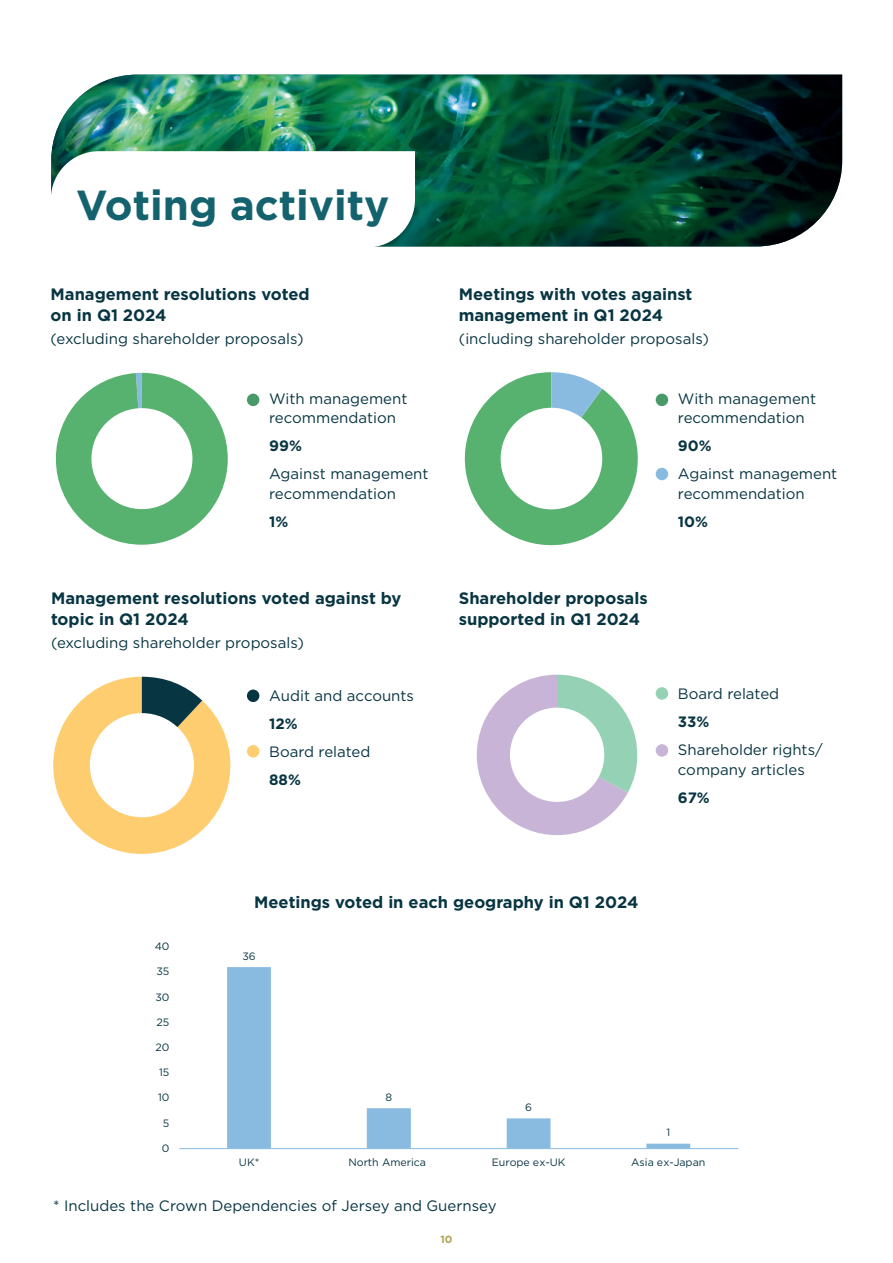
<style>
.page{position:relative;width:893px;height:1263px;background:#fff}
.page>*{position:absolute;margin:0;border:0;box-sizing:border-box;transform-origin:0 0}
.t1{font:700 42px "Gotham";color:#15626f}
.t2{font:700 16.5px/21px "Gotham";color:#083542}
.t3{font:15px/19.5px "Gotham";color:#083542}
.t4{font:700 15px "Gotham";color:#083542}
.t5{font:10.65px "Gotham";letter-spacing:-.005em;color:#093542}
.t6{font:700 10.5px "Gotham";color:#b0a351}
</style>
<div class="page">
<svg style="left:227px;top:967px;width:463px;height:181px"></svg>
<hr style="left:179px;top:1148px;width:559px;height:1px;background:#89bbe1">
<div style="left:247px;top:394px;width:12px;height:12px;background:#489b68;border-radius:50%"></div>
<div style="left:656px;top:468px;width:12px;height:12px;background:#89bbe1;border-radius:50%"></div>
<div style="left:656px;top:394px;width:12px;height:12px;background:#489b68;border-radius:50%"></div>
<div style="left:656px;top:687px;width:12px;height:13px;background:#94d1b5;border-radius:50%"></div>
<div style="left:656px;top:744px;width:12px;height:13px;background:#c7b4d6;border-radius:50%"></div>
<div style="left:247px;top:689px;width:12px;height:13px;background:#083542;border-radius:50%"></div>
<div style="left:247px;top:745px;width:12px;height:12px;background:#fecd70;border-radius:50%"></div>
<div style="left:56px;top:373px;width:172px;height:172px;background:#57b16f;border-radius:85px"></div>
<div style="left:91px;top:408px;width:101px;height:101px;background:#fff;border-radius:50%"></div>
<svg style="left:53px;top:677px;width:178px;height:177px"></svg>
<div style="left:90px;top:713px;width:104px;height:104px;background:#fff;border-radius:50%"></div>
<svg style="left:464px;top:372px;width:174px;height:174px"></svg>
<div style="left:501px;top:408px;width:101px;height:101px;background:#fff;border-radius:50%"></div>
<svg style="left:476px;top:675px;width:161px;height:160px"></svg>
<div style="left:510px;top:708px;width:94px;height:94px;background:#fff;border-radius:50%"></div>
<img style="left:51px;top:75px;width:791px;height:171px">
<svg style="left:51px;top:151px;width:364px;height:96px"></svg>
<h1 class="t1" style="left:76px;top:177px;width:315px">Voting activity</h1>
<p class="t2" style="left:51px;top:284px;width:261px">Management resolutions voted on in Q1 2024</p>
<p class="t3" style="left:51px;top:328px;width:255px">(excluding shareholder proposals)</p>
<p class="t3" style="left:269px;top:389px;width:140px">With management recommendation</p>
<p class="t4" style="left:269px;top:436px;width:34px">99%</p>
<p class="t3" style="left:269px;top:464px;width:161px">Against management recommendation</p>
<p class="t4" style="left:269px;top:512px;width:21px">1%</p>
<p class="t2" style="left:51px;top:588px;width:352px">Management resolutions voted against by topic in Q1 2024</p>
<p class="t3" style="left:51px;top:632px;width:255px">(excluding shareholder proposals)</p>
<p class="t3" style="left:269px;top:685px;width:146px">Audit and accounts</p>
<p class="t4" style="left:269px;top:713px;width:30px">12%</p>
<p class="t3" style="left:269px;top:741px;width:103px">Board related</p>
<p class="t4" style="left:269px;top:769px;width:33px">88%</p>
<p class="t2" style="left:459px;top:284px;width:235px">Meetings with votes against management in Q1 2024</p>
<p class="t3" style="left:459px;top:328px;width:252px">(including shareholder proposals)</p>
<p class="t2" style="left:459px;top:588px;width:190px">Shareholder proposals supported in Q1 2024</p>
<p class="t3" style="left:678px;top:389px;width:140px">With management recommendation</p>
<p class="t4" style="left:678px;top:436px;width:35px">90%</p>
<p class="t3" style="left:678px;top:464px;width:161px">Against management recommendation</p>
<p class="t4" style="left:678px;top:512px;width:32px">10%</p>
<p class="t3" style="left:678px;top:684px;width:103px">Board related</p>
<p class="t4" style="left:678px;top:712px;width:33px">33%</p>
<p class="t3" style="left:678px;top:740px;width:146px">Shareholder rights/ company articles</p>
<p class="t4" style="left:678px;top:787px;width:33px">67%</p>
<p class="t5" style="left:155px;top:939px;width:16px">40</p>
<p class="t5" style="left:156px;top:965px;width:15px">35</p>
<p class="t5" style="left:155px;top:990px;width:16px">30</p>
<p class="t5" style="left:157px;top:1015px;width:14px">25</p>
<p class="t5" style="left:155px;top:1040px;width:15px">20</p>
<p class="t5" style="left:159px;top:1065px;width:12px">15</p>
<p class="t5" style="left:158px;top:1091px;width:13px">10</p>
<p class="t5" style="left:163px;top:1116px;width:8px">5</p>
<p class="t5" style="left:162px;top:1141px;width:9px">0</p>
<p class="t2" style="left:254px;top:892px;width:386px">Meetings voted in each geography in Q1 2024</p>
<p class="t5" style="left:242px;top:949px;width:15px">36</p>
<p class="t5" style="left:385px;top:1090px;width:8px">8</p>
<p class="t5" style="left:525px;top:1100px;width:8px">6</p>
<p class="t5" style="left:666px;top:1126px;width:5px">1</p>
<p class="t5" style="left:239px;top:1155px;width:22px">UK*</p>
<p class="t5" style="left:348px;top:1155px;width:79px">North America</p>
<p class="t5" style="left:492px;top:1155px;width:75px">Europe ex-UK</p>
<p class="t5" style="left:631px;top:1155px;width:76px">Asia ex-Japan</p>
<p class="t3" style="left:53px;top:1195px;width:445px">* Includes the Crown Dependencies of Jersey and Guernsey</p>
<p class="t6" style="left:440px;top:1232px;width:14px">10</p>
</div>
